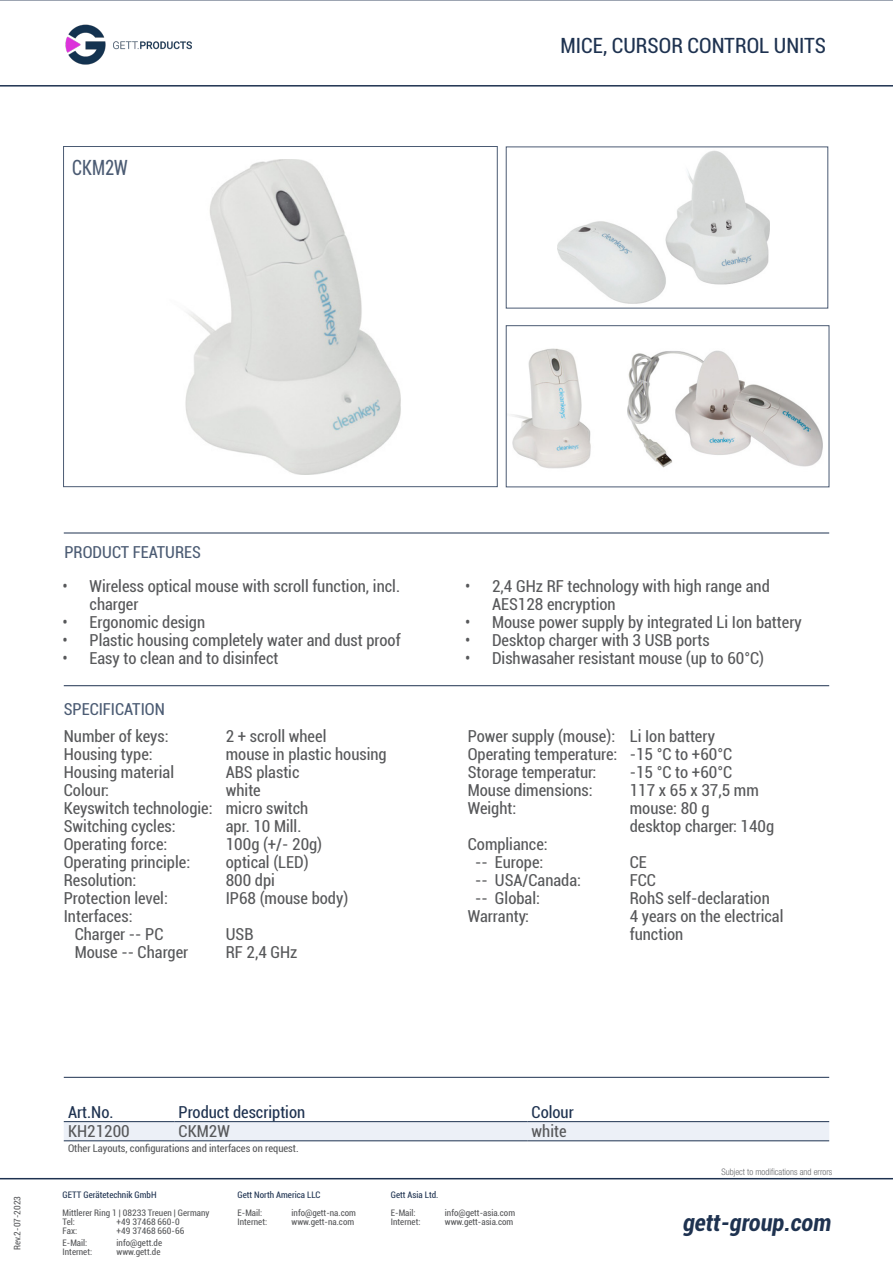
<style>
.page{position:relative;width:893px;height:1263px;background:#fff}
.page>*{position:absolute;margin:0;border:0;box-sizing:border-box;transform-origin:0 0}
.t1{font:italic 700 condensed 24px "Roboto";color:#1e3250}
.t2{font:condensed 21px "Roboto";color:#1e3250}
.t3{font:condensed 21px "Roboto";color:#4b5b73;scale:.85 1}
.t4{font:condensed 16.5px/18px "Roboto";color:#57585a}
.t5{font:condensed 16.5px "Roboto";color:#1e3250}
.t6{font:condensed 16.5px "Roboto";color:#4b5b73}
.t7{font:condensed 10.5px "Roboto";color:#57585a}
.t8{font:condensed 9px/9px "Roboto";color:#57585a}
.t9{font:condensed 9px "Roboto";color:#1e3250}
.t10{font:300 condensed 9px "Helvetica Neue LT Com";color:#6c6d70}
</style>
<div class="page">
<svg style="left:0;top:0;width:893px;height:87px"></svg>
<img style="left:64px;top:22px;width:134px;height:45px">
<hr style="left:0;top:1178px;width:893px;height:1px;background:#1e3250">
<img style="left:185px;top:159px;width:216px;height:315px">
<div style="left:63px;top:146px;width:434px;height:341px;border:1px solid #4b5b73"></div>
<svg style="left:64px;top:1122px;width:765px;height:20px;background:#e7ebf3"></svg>
<hr style="left:64px;top:1121px;width:110px;height:1px;background:#1e3250">
<hr style="left:174px;top:1121px;width:353px;height:1px;background:#1e3250">
<hr style="left:527px;top:1121px;width:302px;height:1px;background:#1e3250">
<hr style="left:64px;top:1140px;width:110px;height:1px;background:#1e3250">
<hr style="left:174px;top:1140px;width:353px;height:1px;background:#1e3250">
<hr style="left:527px;top:1140px;width:302px;height:1px;background:#1e3250">
<hr style="left:64px;top:685px;width:765px;height:1px;background:#1e3250">
<hr style="left:64px;top:533px;width:765px;height:1px;background:#1e3250">
<hr style="left:64px;top:1077px;width:765px;height:1px;background:#1e3250">
<img style="left:557px;top:150px;width:213px;height:154px">
<div style="left:506px;top:147px;width:322px;height:161px;border:1px solid #4b5b73"></div>
<img style="left:511px;top:348px;width:312px;height:121px">
<div style="left:506px;top:325px;width:323px;height:162px;border:1px solid #4b5b73"></div>
<p class="t3" style="left:72px;top:153px;width:67px">CKM2W</p>
<p class="t2" style="left:561px;top:31px;width:267px">MICE, CURSOR CONTROL UNITS</p>
<p class="t6" style="left:65px;top:541px;width:138px">PRODUCT FEATURES</p>
<p class="t4" style="left:90px;top:577px;width:312px;text-indent:-27px">• Wireless optical mouse with scroll function, incl. charger</p>
<p class="t4" style="left:63px;top:613px;width:144px">• Ergonomic design</p>
<p class="t4" style="left:63px;top:631px;width:340px">• Plastic housing completely water and dust proof</p>
<p class="t4" style="left:63px;top:649px;width:217px">• Easy to clean and to disinfect</p>
<p class="t6" style="left:64px;top:698px;width:103px">SPECIFICATION</p>
<p class="t4" style="left:64px;top:726px;width:106px">Number of keys:</p>
<p class="t4" style="left:226px;top:726px;width:102px">2 + scroll wheel</p>
<p class="t4" style="left:64px;top:744px;width:90px">Housing type:</p>
<p class="t4" style="left:226px;top:744px;width:162px">mouse in plastic housing</p>
<p class="t4" style="left:64px;top:762px;width:112px">Housing material</p>
<p class="t4" style="left:226px;top:762px;width:75px">ABS plastic</p>
<p class="t4" style="left:64px;top:780px;width:47px">Colour:</p>
<p class="t4" style="left:226px;top:780px;width:37px">white</p>
<p class="t4" style="left:64px;top:798px;width:246px">Keyswitch technologie: micro switch</p>
<p class="t4" style="left:64px;top:816px;width:113px">Switching cycles:</p>
<p class="t4" style="left:226px;top:816px;width:77px">apr. 10 Mill.</p>
<p class="t4" style="left:64px;top:834px;width:105px">Operating force:</p>
<p class="t4" style="left:226px;top:834px;width:98px">100g (+/- 20g)</p>
<p class="t4" style="left:64px;top:852px;width:128px">Operating principle:</p>
<p class="t4" style="left:226px;top:852px;width:84px">optical (LED)</p>
<p class="t4" style="left:64px;top:870px;width:74px">Resolution:</p>
<p class="t4" style="left:226px;top:870px;width:51px">800 dpi</p>
<p class="t4" style="left:64px;top:888px;width:106px">Protection level:</p>
<p class="t4" style="left:226px;top:888px;width:124px">IP68 (mouse body)</p>
<p class="t4" style="left:64px;top:906px;width:70px">Interfaces:</p>
<p class="t4" style="left:75px;top:924px;width:90px">Charger -- PC</p>
<p class="t4" style="left:226px;top:924px;width:29px">USB</p>
<p class="t4" style="left:75px;top:942px;width:115px">Mouse -- Charger</p>
<p class="t4" style="left:226px;top:942px;width:73px">RF 2,4 GHz</p>
<p class="t4" style="left:492px;top:577px;width:279px;text-indent:-27px">• 2,4 GHz RF technology with high range and<br>AES128 encryption</p>
<p class="t4" style="left:465px;top:613px;width:338px">• Mouse power supply by integrated Li Ion battery</p>
<p class="t4" style="left:465px;top:631px;width:246px">• Desktop charger with 3 USB ports</p>
<p class="t4" style="left:465px;top:649px;width:300px">• Dishwasaher resistant mouse (up to 60°C)</p>
<p class="t4" style="left:468px;top:726px;width:249px">Power supply (mouse): Li Ion battery</p>
<p class="t4" style="left:468px;top:744px;width:266px">Operating temperature: -15 °C to +60°C</p>
<p class="t4" style="left:468px;top:762px;width:130px">Storage temperatur:</p>
<p class="t4" style="left:630px;top:762px;width:104px">-15 °C to +60°C</p>
<p class="t4" style="left:468px;top:780px;width:127px">Mouse dimensions:</p>
<p class="t4" style="left:630px;top:780px;width:131px">117 x 65 x 37,5 mm</p>
<p class="t4" style="left:468px;top:798px;width:50px">Weight:</p>
<p class="t4" style="left:630px;top:798px;width:81px">mouse: 80 g</p>
<p class="t4" style="left:630px;top:816px;width:146px">desktop charger: 140g</p>
<p class="t4" style="left:468px;top:834px;width:82px">Compliance:</p>
<p class="t4" style="left:475px;top:852px;width:70px">-- Europe:</p>
<p class="t4" style="left:630px;top:852px;width:19px">CE</p>
<p class="t4" style="left:475px;top:870px;width:108px">-- USA/Canada:</p>
<p class="t4" style="left:630px;top:870px;width:28px">FCC</p>
<p class="t4" style="left:475px;top:888px;width:66px">-- Global:</p>
<p class="t4" style="left:630px;top:888px;width:142px">RohS self-declaration</p>
<p class="t4" style="left:468px;top:906px;width:63px">Warranty:</p>
<p class="t4" style="left:630px;top:906px;width:155px">4 years on the electrical function</p>
<p class="t8" style="left:12px;top:1250px;width:56px;rotate:-90deg">Rev.2-07-2023</p>
<p class="t5" style="left:68px;top:1101px;width:47px">Art.No.</p>
<p class="t5" style="left:179px;top:1101px;width:128px">Product description</p>
<p class="t5" style="left:531px;top:1101px;width:44px">Colour</p>
<p class="t4" style="left:68px;top:1122px;width:63px">KH21200</p>
<p class="t4" style="left:179px;top:1122px;width:53px">CKM2W</p>
<p class="t4" style="left:531px;top:1122px;width:37px">white</p>
<p class="t7" style="left:68px;top:1141px;width:232px">Other Layouts, configurations and interfaces on request.</p>
<p class="t9" style="left:63px;top:1189px;width:95px">GETT Gerätetechnik GmbH</p>
<p class="t8" style="left:63px;top:1208px;width:148px">Mittlerer Ring 1 | 08233 Treuen | Germany<br>Tel:</p>
<p class="t8" style="left:117px;top:1217px;width:65px">+49 37468 660-0</p>
<p class="t8" style="left:63px;top:1226px;width:16px">Fax:</p>
<p class="t8" style="left:117px;top:1226px;width:69px">+49 37468 660-66</p>
<p class="t8" style="left:63px;top:1238px;width:26px">E-Mail:</p>
<p class="t8" style="left:117px;top:1238px;width:47px">info@gett.de</p>
<p class="t8" style="left:63px;top:1247px;width:31px">Internet:</p>
<p class="t8" style="left:117px;top:1247px;width:45px">www.gett.de</p>
<p class="t9" style="left:238px;top:1189px;width:84px">Gett North America LLC</p>
<p class="t8" style="left:238px;top:1208px;width:26px">E-Mail:</p>
<p class="t8" style="left:292px;top:1208px;width:66px">info@gett-na.com</p>
<p class="t8" style="left:238px;top:1217px;width:31px">Internet:</p>
<p class="t8" style="left:292px;top:1217px;width:64px">www.gett-na.com</p>
<p class="t9" style="left:391px;top:1189px;width:49px">Gett Asia Ltd.</p>
<p class="t8" style="left:391px;top:1208px;width:26px">E-Mail:</p>
<p class="t8" style="left:445px;top:1208px;width:72px">info@gett-asia.com</p>
<p class="t8" style="left:391px;top:1217px;width:31px">Internet:</p>
<p class="t8" style="left:445px;top:1217px;width:70px">www.gett-asia.com</p>
<p class="t10" style="left:721px;top:1166px;width:112px">Subject to modifications and errors</p>
<p class="t1" style="left:683px;top:1205px;width:150px">gett-group.com</p>
</div>
